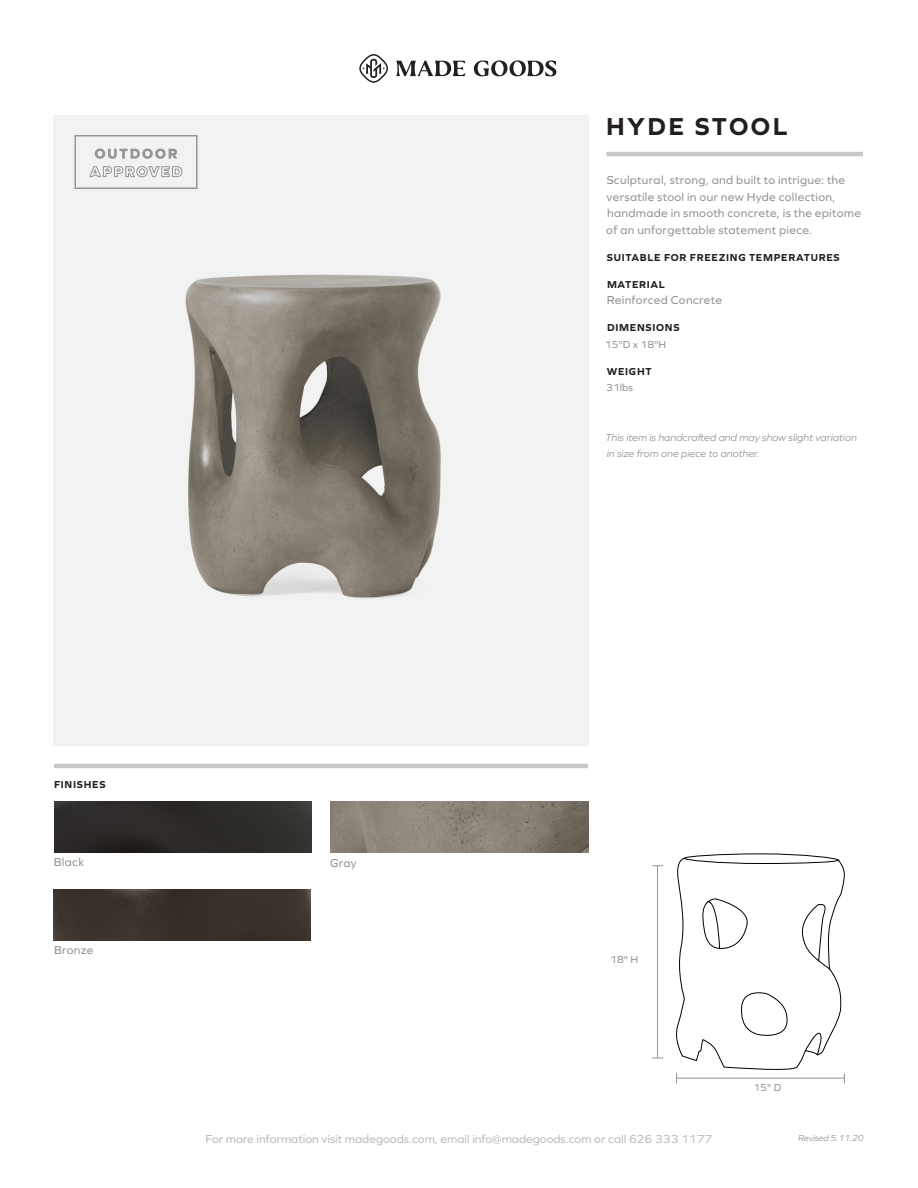
<style>
.page{position:relative;width:918px;height:1188px;background:#fff}
.page>*{position:absolute;margin:0;border:0;box-sizing:border-box;transform-origin:0 0}
.t1{font:700 25.5px "Graphie";letter-spacing:.09em;color:#231f20}
.t2{font:12px/16.5px "Graphie";letter-spacing:.025em;color:#939598}
.t3{font:12px "Graphie";color:#bcbdc0}
.t4{font:italic 10.5px/16.5px "Graphie";color:#939598}
.t5{font:700 10.5px "Graphie";letter-spacing:.07em;color:#231f20}
.t6{font:10.5px "Graphie";color:#939598}
.t7{font:italic 9px "Graphie";letter-spacing:-.01em;color:#939598}
</style>
<div class="page">
<svg style="left:396px;top:60px;width:160px;height:16px"></svg>
<svg style="left:359px;top:54px;width:29px;height:29px"></svg>
<hr style="left:607px;top:152px;width:256px;height:4px;background:#c7c8ca">
<hr style="left:54px;top:764px;width:534px;height:4px;background:#c7c8ca">
<img style="left:54px;top:116px;width:534px;height:629px">
<hr style="left:657px;top:866px;width:1px;height:192px;background:#939598">
<svg style="left:95px;top:149px;width:82px;height:10px"></svg>
<svg style="left:89px;top:165px;width:94px;height:13px"></svg>
<div style="left:75px;top:135px;width:123px;height:54px;border:2px solid #939598"></div>
<img style="left:330px;top:802px;width:258px;height:51px">
<img style="left:55px;top:802px;width:257px;height:51px">
<svg style="left:676px;top:853px;width:169px;height:230px"></svg>
<div style="left:54px;top:890px;width:257px;height:51px;background:#393029"></div>
<p class="t1" style="left:606px;top:111px;width:183px">HYDE STOOL</p>
<p class="t2" style="left:606px;top:172px;width:256px">Sculptural, strong, and built to intrigue: the versatile stool in our new Hyde collection, handmade in smooth concrete, is the epitome of an unforgettable statement piece.</p>
<p class="t5" style="left:607px;top:251px;width:234px">SUITABLE FOR FREEZING TEMPERATURES</p>
<p class="t5" style="left:607px;top:278px;width:59px">MATERIAL</p>
<p class="t2" style="left:607px;top:292px;width:117px">Reinforced Concrete</p>
<p class="t5" style="left:607px;top:321px;width:74px">DIMENSIONS</p>
<p class="t6" style="left:605px;top:338px;width:63px">15"D x 18"H</p>
<p class="t5" style="left:607px;top:365px;width:46px">WEIGHT</p>
<p class="t6" style="left:606px;top:382px;width:28px">31lbs</p>
<p class="t4" style="left:606px;top:429px;width:253px">This item is handcrafted and may show slight variation in size from one piece to another.</p>
<p class="t5" style="left:54px;top:779px;width:53px">FINISHES</p>
<p class="t2" style="left:54px;top:854px;width:32px">Black</p>
<p class="t2" style="left:54px;top:941px;width:41px">Bronze</p>
<p class="t2" style="left:330px;top:855px;width:28px">Gray</p>
<p class="t6" style="left:610px;top:953px;width:29px">18" H</p>
<p class="t6" style="left:753px;top:1082px;width:29px">15" D</p>
<p class="t3" style="left:205px;top:1132px;width:508px">For more information visit madegoods.com, email info@madegoods.com or call 626 333 1177</p>
<p class="t7" style="left:798px;top:1133px;width:67px">Revised 5.11.20</p>
</div>
